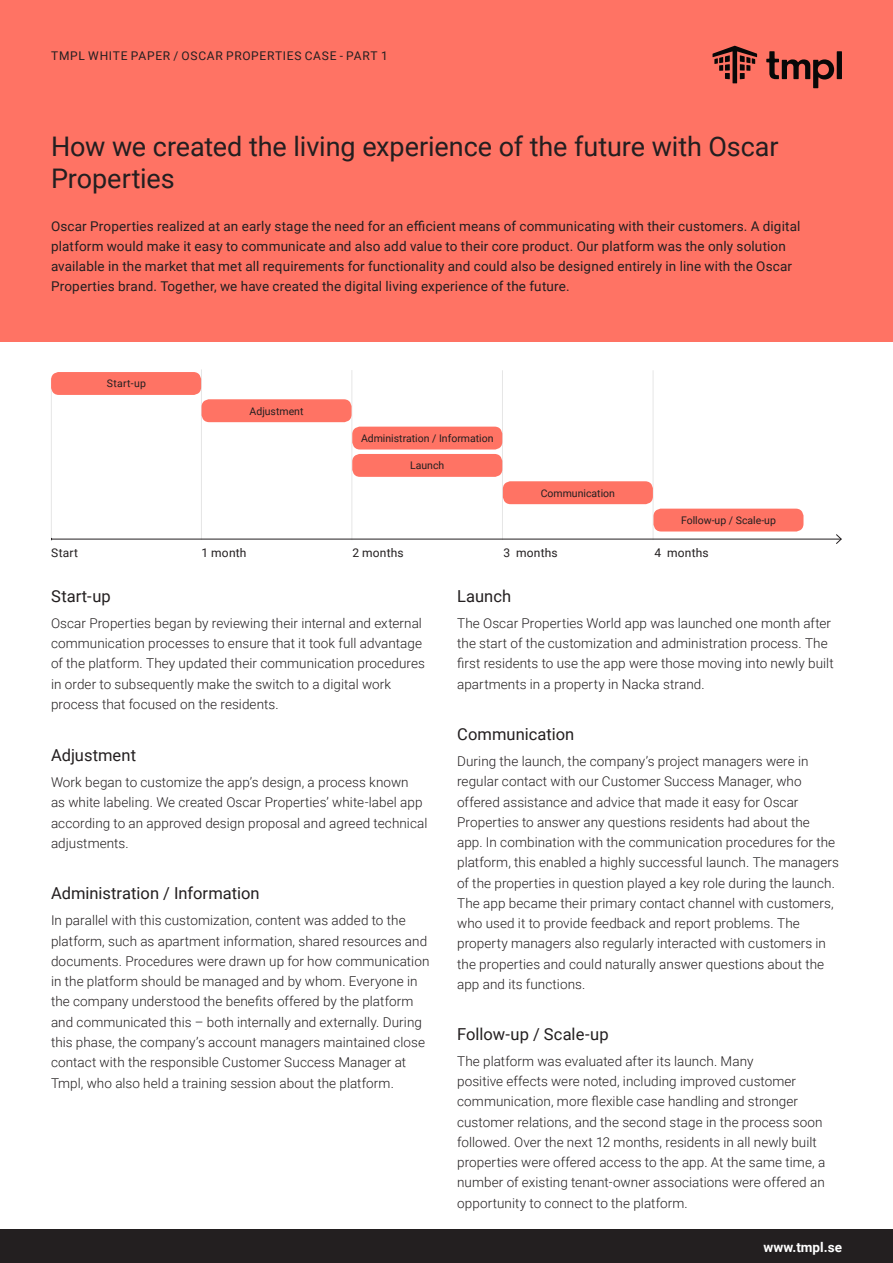
<style>
.page{position:relative;width:893px;height:1263px;background:#fff}
.page>*{position:absolute;margin:0;border:0;box-sizing:border-box;transform-origin:0 0}
.Heading_3{font:27px/31.5px "Roboto";letter-spacing:-.005em;color:#231f20}
.t1{font:16.5px "Roboto";color:#231f20}
.t2{font:300 13.5px/20.2px "Roboto";letter-spacing:.005em;color:#231f20}
.Heading_3-2{font:13.5px/20.2px "Roboto";letter-spacing:.01em;color:#231f20}
.t3{font:700 13.5px "Roboto";color:#fff}
.Paragraph_-_VERSALER{font:12px "Roboto";letter-spacing:.055em;color:#231f20}
.Paragraph{font:12px "Roboto";letter-spacing:.015em;color:#231f20}
.t4{font:10.5px "Roboto";color:#231f20}
</style>
<div class="page">
<hr style="left:51px;top:378px;width:1px;height:161px;background:#e6e6e6">
<hr style="left:351px;top:370px;width:1px;height:170px;background:#e6e6e6">
<hr style="left:201px;top:369px;width:1px;height:171px;background:#e6e6e6">
<hr style="left:653px;top:370px;width:1px;height:170px;background:#e6e6e6">
<hr style="left:502px;top:370px;width:1px;height:170px;background:#e6e6e6">
<div style="left:0;top:0;width:893px;height:341px;background:#ff7364"></div>
<svg style="left:766px;top:51px;width:76px;height:37px"></svg>
<svg style="left:712px;top:46px;width:45px;height:37px"></svg>
<div style="left:51px;top:372px;width:150px;height:23px;background:#ff7364;border-radius:8px"></div>
<hr style="left:52px;top:539px;width:789px;height:1px;background:#231f20">
<svg style="left:835px;top:534px;width:7px;height:10px"></svg>
<div style="left:0;top:1229px;width:893px;height:34px;background:#231f20"></div>
<div style="left:202px;top:399px;width:150px;height:23px;background:#ff7364;border-radius:8px"></div>
<div style="left:352px;top:454px;width:150px;height:23px;background:#ff7364;border-radius:8px"></div>
<div style="left:352px;top:427px;width:150px;height:22px;background:#ff7364;border-radius:8px"></div>
<div style="left:503px;top:481px;width:150px;height:23px;background:#ff7364;border-radius:8px"></div>
<div style="left:653px;top:509px;width:150px;height:22px;background:#ff7364;border-radius:8px"></div>
<p class="Paragraph_-_VERSALER" style="left:51px;top:47px;width:338px">TMPL WHITE PAPER / OSCAR PROPERTIES CASE - PART 1</p>
<p class="Heading_3" style="left:51px;top:130px;width:729px">How we created the living experience of the future with Oscar<br>Properties</p>
<p class="Heading_3-2" style="left:51px;top:215px;width:751px">Oscar Properties realized at an early stage the need for an efficient means of communicating with their customers. A digital platform would make it easy to communicate and also add value to their core product. Our platform was the only solution available in the market that met all requirements for functionality and could also be designed entirely in line with the Oscar Properties brand. Together, we have created the digital living experience of the future.</p>
<p class="t4" style="left:107px;top:376px;width:41px">Start-up</p>
<p class="t4" style="left:250px;top:404px;width:55px">Adjustment</p>
<p class="t4" style="left:361px;top:431px;width:134px">Administration / Information</p>
<p class="t4" style="left:410px;top:458px;width:36px">Launch</p>
<p class="t4" style="left:541px;top:486px;width:76px">Communication</p>
<p class="t4" style="left:681px;top:513px;width:96px">Follow-up / Scale-up</p>
<p class="Paragraph" style="left:202px;top:544px;width:46px">1 month</p>
<p class="Paragraph" style="left:51px;top:544px;width:29px">Start</p>
<p class="Paragraph" style="left:352px;top:544px;width:53px">2 months</p>
<p class="Paragraph" style="left:503px;top:544px;width:56px">3 months</p>
<p class="Paragraph" style="left:654px;top:544px;width:56px">4 months</p>
<p class="t1" style="left:51px;top:584px;width:61px">Start-up</p>
<p class="t2" style="left:51px;top:612px;width:375px">Oscar Properties began by reviewing their internal and external communication processes to ensure that it took full advantage of the platform. They updated their communication procedures in order to subsequently make the switch to a digital work process that focused on the residents.</p>
<p class="t1" style="left:51px;top:743px;width:87px">Adjustment</p>
<p class="t2" style="left:51px;top:772px;width:378px">Work began to customize the app’s design, a process known<br>as white labeling. We created Oscar Properties’ white-label app according to an approved design proposal and agreed technical adjustments.</p>
<p class="t1" style="left:51px;top:882px;width:210px">Administration / Information</p>
<p class="t2" style="left:51px;top:910px;width:380px">In parallel with this customization, content was added to the platform, such as apartment information, shared resources and documents. Procedures were drawn up for how communication in the platform should be managed and by whom. Everyone in the company understood the benefits offered by the platform and communicated this – both internally and externally. During this phase, the company’s account managers maintained close contact with the responsible Customer Success Manager at Tmpl, who also held a training session about the platform.</p>
<p class="t1" style="left:457px;top:584px;width:56px">Launch</p>
<p class="t2" style="left:457px;top:612px;width:378px">The Oscar Properties World app was launched one month after the start of the customization and administration process. The first residents to use the app were those moving into newly built apartments in a property in Nacka strand.</p>
<p class="t1" style="left:457px;top:722px;width:119px">Communication</p>
<p class="t2" style="left:457px;top:751px;width:383px">During the launch, the company’s project managers were in regular contact with our Customer Success Manager, who offered assistance and advice that made it easy for Oscar Properties to answer any questions residents had about the<br>app. In combination with the communication procedures for the platform, this enabled a highly successful launch. The managers of the properties in question played a key role during the launch.<br>The app became their primary contact channel with customers, who used it to provide feedback and report problems. The property managers also regularly interacted with customers in the properties and could naturally answer questions about the app and its functions.</p>
<p class="t1" style="left:457px;top:1022px;width:153px">Follow-up / Scale-up</p>
<p class="t2" style="left:457px;top:1050px;width:370px">The platform was evaluated after its launch. Many<br>positive effects were noted, including improved customer communication, more flexible case handling and stronger customer relations, and the second stage in the process soon followed. Over the next 12 months, residents in all newly built properties were offered access to the app. At the same time, a number of existing tenant-owner associations were offered an opportunity to connect to the platform.</p>
<p class="t3" style="left:763px;top:1238px;width:80px">www.tmpl.se</p>
</div>
